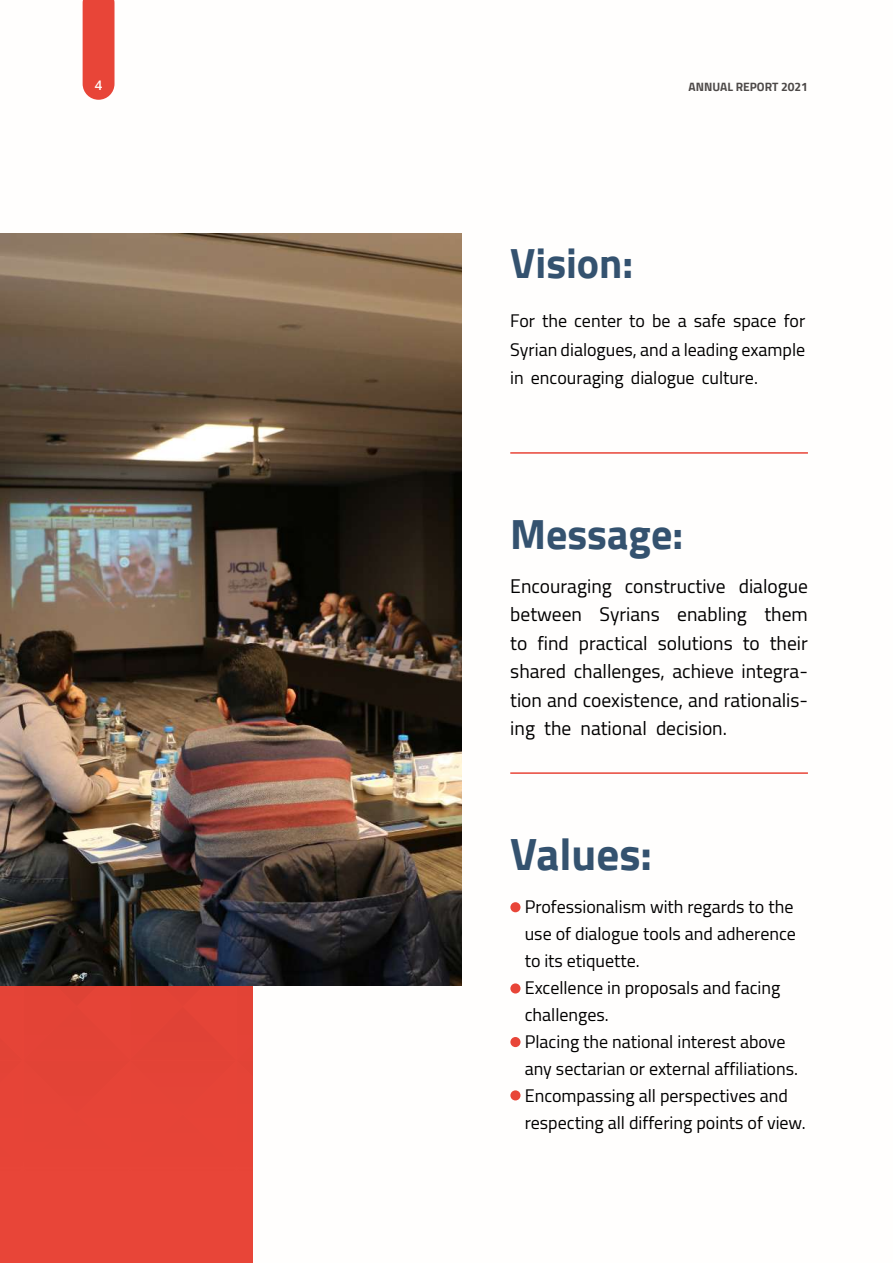
<style>
.page{position:relative;width:893px;height:1263px;background:#fff}
.page>*{position:absolute;margin:0;border:0;box-sizing:border-box;transform-origin:0 0}
.t1{font:700 45px "Cairo";color:#34526f}
.t2{font:700 42px "Cairo";color:#34526f}
.t3{font:19.5px/28.5px "Cairo";color:#000;text-align:justify}
.t4{font:18px/27px "Cairo";color:#000;text-align:justify}
.t5{font:600 13.2px "Open Sans";color:#fffefd}
.t6{font:700 12px "Cairo";color:#4d4948}
</style>
<div class="page">
<div style="left:0;top:985px;width:252px;height:278px;background:#e64437"></div>
<img style="left:0;top:234px;width:461px;height:751px">
<hr style="left:510px;top:452px;width:298px;height:2px;background:#e84538">
<hr style="left:510px;top:772px;width:298px;height:2px;background:#e84538">
<div style="left:510px;top:902px;width:10px;height:10px;background:#e84538;border-radius:50%"></div>
<div style="left:510px;top:983px;width:10px;height:10px;background:#e84538;border-radius:50%"></div>
<div style="left:510px;top:1037px;width:10px;height:10px;background:#e84538;border-radius:50%"></div>
<div style="left:510px;top:1090px;width:10px;height:10px;background:#e84538;border-radius:50%"></div>
<svg style="left:83px;top:0;width:32px;height:100px;background:#e94e41"></svg>
<p class="t5" style="left:95px;top:76px;width:9px">4</p>
<p class="t6" style="left:689px;top:79px;width:121px">ANNUAL REPORT 2021</p>
<h2 class="t2" style="left:510px;top:239px;width:124px">Vision:</h2>
<p class="t4" style="left:510px;top:306px;width:296px;line-height:28.5px">For the center to be a safe space for Syrian dialogues, and a leading example in encouraging dialogue culture.</p>
<h2 class="t2" style="left:510px;top:510px;width:174px">Message:</h2>
<p class="t3" style="left:510px;top:572px;width:299px">Encouraging constructive dialogue between Syrians enabling them to find practical solutions to their shared challenges, achieve integra&shy;tion and coexistence, and rationalis&shy;ing the national decision.</p>
<h1 class="t1" style="left:510px;top:828px;width:143px">Values:</h1>
<p class="t4" style="left:525px;top:893px;width:282px;text-align:left">Professionalism with regards to the use of dialogue tools and adherence to its etiquette.<br>Excellence in proposals and facing challenges.<br>Placing the national interest above any sectarian or external affiliations.<br>Encompassing all perspectives and respecting all differing points of view.</p>
</div>
